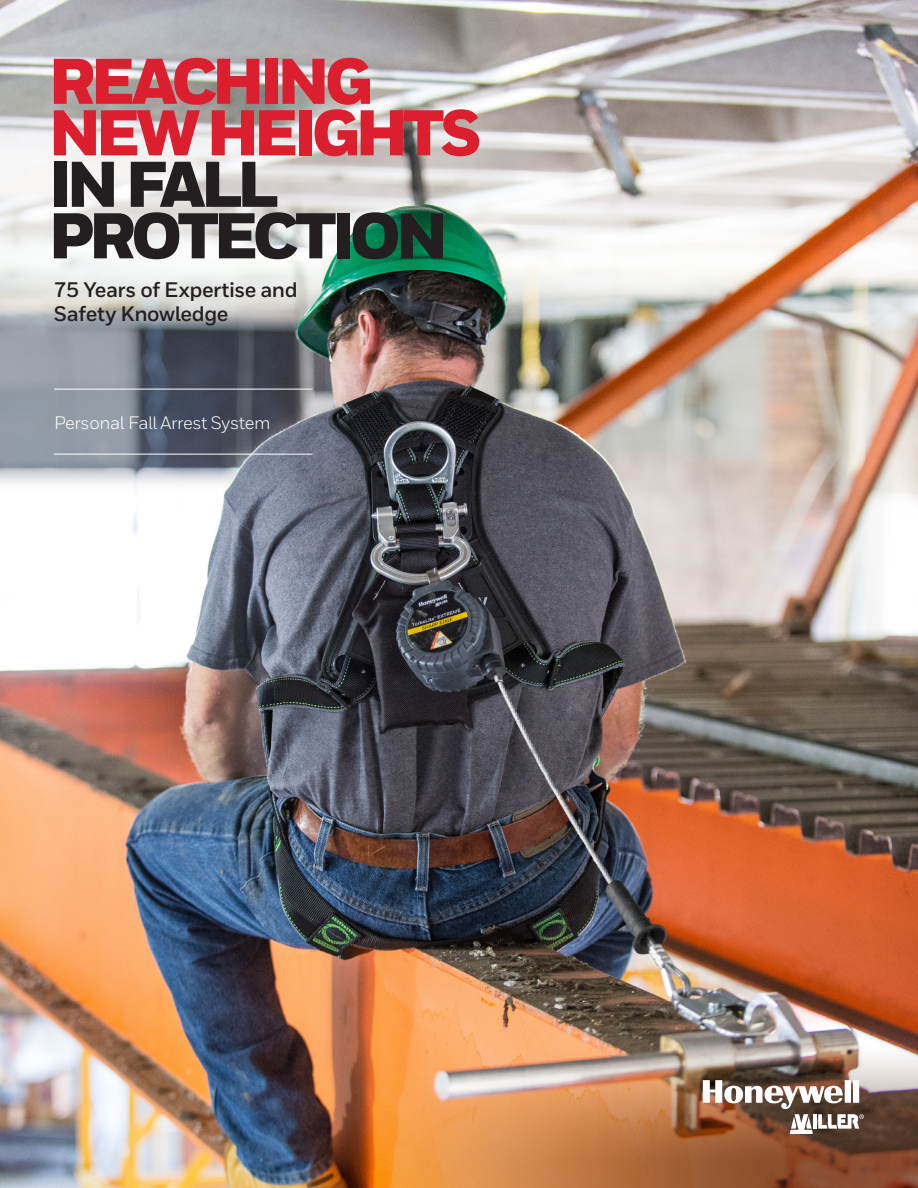
<style>
.page{position:relative;width:918px;height:1188px;background:#fff}
.page>*{position:absolute;margin:0;border:0;box-sizing:border-box;transform-origin:0 0}
._01_Cover__Heading_A{font:900 64.35px/51.4px "Honeywell Sans";letter-spacing:-.085em;color:#dc1f2e}
._01_Cover__Heading_A-2{font:900 64.35px/51.4px "Honeywell Sans";letter-spacing:-.085em;color:#231f20}
._02_Cover__Subtitle{font:700 21px/24px "Honeywell Sans";letter-spacing:-.02em;color:#231f20}
._03_Cover__Product_N{font:18px "Honeywell Sans";letter-spacing:-.02em;color:#fff}
</style>
<div class="page">
<img style="left:0;top:0;width:918px;height:1188px">
<hr style="left:54px;top:389px;width:259px;height:1px;background:#fff">
<hr style="left:54px;top:454px;width:259px;height:1px;background:#fff">
<svg style="left:703px;top:1080px;width:161px;height:54px"></svg>
<p class="_01_Cover__Heading_A" style="left:48px;top:58px;width:435px">REACHING<br>NEW HEIGHTS</p>
<p class="_01_Cover__Heading_A-2" style="left:48px;top:161px;width:401px">IN FALL<br>PROTECTION</p>
<p class="_02_Cover__Subtitle" style="left:54px;top:278px;width:245px">75 Years of Expertise and<br>Safety Knowledge</p>
<p class="_03_Cover__Product_N" style="left:54px;top:412px;width:218px">Personal Fall Arrest System</p>
</div>
